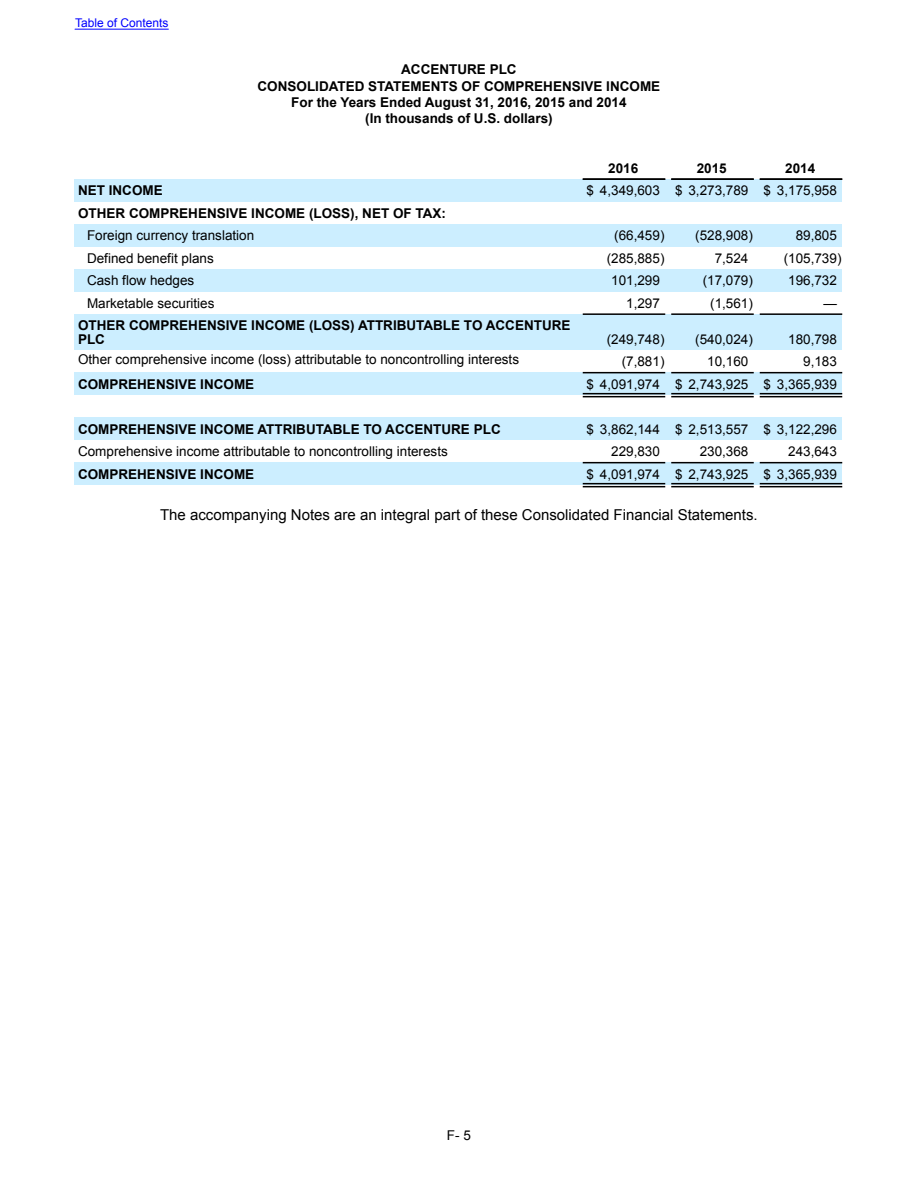
<style>
.page{position:relative;width:918px;height:1188px;background:#fff}
.page>*{position:absolute;margin:0;border:0;box-sizing:border-box;transform-origin:0 0}
.t1{font:15px "Arial";color:#000}
.t2{font:13.5px "Arial";color:#000}
.t3{font:700 13.5px/16.2px "Arial";color:#000;text-align:center}
.t4{font:12px "Arial";color:#00f}
</style>
<div class="page">
<hr style="left:75px;top:29px;width:93px;height:1px;background:#00f">
<div style="left:74px;top:179px;width:509px;height:23px;background:#cef"></div>
<div style="left:583px;top:179px;width:82px;height:23px;background:#cef"></div>
<div style="left:665px;top:179px;width:6px;height:23px;background:#cef"></div>
<div style="left:671px;top:179px;width:83px;height:23px;background:#cef"></div>
<div style="left:754px;top:179px;width:6px;height:23px;background:#cef"></div>
<div style="left:760px;top:179px;width:82px;height:23px;background:#cef"></div>
<div style="left:74px;top:224px;width:509px;height:23px;background:#cef"></div>
<div style="left:583px;top:224px;width:82px;height:23px;background:#cef"></div>
<div style="left:665px;top:224px;width:6px;height:23px;background:#cef"></div>
<div style="left:671px;top:224px;width:83px;height:23px;background:#cef"></div>
<div style="left:754px;top:224px;width:6px;height:23px;background:#cef"></div>
<div style="left:760px;top:224px;width:82px;height:23px;background:#cef"></div>
<div style="left:74px;top:269px;width:509px;height:23px;background:#cef"></div>
<div style="left:583px;top:269px;width:82px;height:23px;background:#cef"></div>
<div style="left:665px;top:269px;width:6px;height:23px;background:#cef"></div>
<div style="left:671px;top:269px;width:83px;height:23px;background:#cef"></div>
<div style="left:754px;top:269px;width:6px;height:23px;background:#cef"></div>
<div style="left:760px;top:269px;width:82px;height:23px;background:#cef"></div>
<div style="left:74px;top:314px;width:509px;height:36px;background:#cef"></div>
<div style="left:583px;top:314px;width:82px;height:36px;background:#cef"></div>
<div style="left:665px;top:314px;width:6px;height:36px;background:#cef"></div>
<div style="left:671px;top:314px;width:83px;height:36px;background:#cef"></div>
<div style="left:754px;top:314px;width:6px;height:36px;background:#cef"></div>
<div style="left:760px;top:314px;width:82px;height:36px;background:#cef"></div>
<div style="left:74px;top:373px;width:509px;height:22px;background:#cef"></div>
<div style="left:583px;top:373px;width:82px;height:22px;background:#cef"></div>
<div style="left:665px;top:373px;width:6px;height:22px;background:#cef"></div>
<div style="left:671px;top:373px;width:83px;height:22px;background:#cef"></div>
<div style="left:754px;top:373px;width:6px;height:22px;background:#cef"></div>
<div style="left:760px;top:373px;width:82px;height:22px;background:#cef"></div>
<div style="left:74px;top:418px;width:509px;height:22px;background:#cef"></div>
<div style="left:583px;top:418px;width:82px;height:22px;background:#cef"></div>
<div style="left:665px;top:418px;width:6px;height:22px;background:#cef"></div>
<div style="left:671px;top:418px;width:83px;height:22px;background:#cef"></div>
<div style="left:754px;top:418px;width:6px;height:22px;background:#cef"></div>
<div style="left:760px;top:418px;width:82px;height:22px;background:#cef"></div>
<div style="left:74px;top:463px;width:509px;height:22px;background:#cef"></div>
<div style="left:583px;top:463px;width:82px;height:22px;background:#cef"></div>
<div style="left:665px;top:463px;width:6px;height:22px;background:#cef"></div>
<div style="left:671px;top:463px;width:83px;height:22px;background:#cef"></div>
<div style="left:754px;top:463px;width:6px;height:22px;background:#cef"></div>
<div style="left:760px;top:463px;width:82px;height:22px;background:#cef"></div>
<hr style="left:583px;top:178px;width:82px;height:2px;background:#000">
<hr style="left:671px;top:178px;width:83px;height:2px;background:#000">
<hr style="left:760px;top:178px;width:82px;height:2px;background:#000">
<hr style="left:583px;top:313px;width:82px;height:2px;background:#000">
<hr style="left:671px;top:313px;width:83px;height:2px;background:#000">
<hr style="left:760px;top:313px;width:82px;height:2px;background:#000">
<hr style="left:583px;top:372px;width:82px;height:1px;background:#000">
<hr style="left:583px;top:393px;width:82px;height:1px;background:#000">
<hr style="left:583px;top:396px;width:82px;height:1px;background:#000">
<hr style="left:671px;top:372px;width:83px;height:1px;background:#000">
<hr style="left:671px;top:393px;width:83px;height:1px;background:#000">
<hr style="left:671px;top:396px;width:83px;height:1px;background:#000">
<hr style="left:760px;top:372px;width:82px;height:1px;background:#000">
<hr style="left:760px;top:393px;width:82px;height:1px;background:#000">
<hr style="left:760px;top:396px;width:82px;height:1px;background:#000">
<hr style="left:583px;top:462px;width:82px;height:1px;background:#000">
<hr style="left:583px;top:483px;width:82px;height:1px;background:#000">
<hr style="left:583px;top:486px;width:82px;height:1px;background:#000">
<hr style="left:671px;top:462px;width:83px;height:1px;background:#000">
<hr style="left:671px;top:483px;width:83px;height:1px;background:#000">
<hr style="left:671px;top:486px;width:83px;height:1px;background:#000">
<hr style="left:760px;top:462px;width:82px;height:1px;background:#000">
<hr style="left:760px;top:483px;width:82px;height:1px;background:#000">
<hr style="left:760px;top:486px;width:82px;height:1px;background:#000">
<p class="t4" style="left:75px;top:17px;width:95px">Table of Contents</p>
<p class="t3" style="left:258px;top:62px;width:404px">ACCENTURE PLC<br>CONSOLIDATED STATEMENTS OF COMPREHENSIVE INCOME For the Years Ended August 31, 2016, 2015 and 2014<br>(In thousands of U.S. dollars)</p>
<p class="t3" style="left:608px;top:160px;width:32px">2016</p>
<p class="t3" style="left:697px;top:160px;width:32px">2015</p>
<p class="t3" style="left:785px;top:160px;width:32px">2014</p>
<p class="t3" style="left:78px;top:182px;width:86px">NET INCOME</p>
<p class="t2" style="left:586px;top:183px;width:252px">$ 4,349,603 $ 3,273,789 $ 3,175,958</p>
<p class="t3" style="left:78px;top:205px;width:370px">OTHER COMPREHENSIVE INCOME (LOSS), NET OF TAX:</p>
<p class="t2" style="left:87px;top:228px;width:169px">Foreign currency translation</p>
<p class="t2" style="left:614px;top:228px;width:52px">(66,459)</p>
<p class="t2" style="left:695px;top:228px;width:59px">(528,908)</p>
<p class="t2" style="left:796px;top:228px;width:43px">89,805</p>
<p class="t2" style="left:87px;top:250px;width:128px">Defined benefit plans</p>
<p class="t2" style="left:607px;top:250px;width:59px">(285,885)</p>
<p class="t2" style="left:715px;top:250px;width:35px">7,524</p>
<p class="t2" style="left:784px;top:250px;width:59px">(105,739)</p>
<p class="t2" style="left:87px;top:273px;width:109px">Cash flow hedges</p>
<p class="t2" style="left:611px;top:273px;width:50px">101,299</p>
<p class="t2" style="left:703px;top:273px;width:52px">(17,079)</p>
<p class="t2" style="left:788px;top:273px;width:50px">196,732</p>
<p class="t2" style="left:87px;top:295px;width:129px">Marketable securities</p>
<p class="t2" style="left:626px;top:295px;width:35px">1,297</p>
<p class="t2" style="left:710px;top:295px;width:44px">(1,561)</p>
<p class="t2" style="left:824px;top:295px;width:15px">—</p>
<p class="t3" style="left:78px;top:319px;width:494px;line-height:13.5px;text-align:left">OTHER COMPREHENSIVE INCOME (LOSS) ATTRIBUTABLE TO ACCENTURE<br>PLC</p>
<p class="t2" style="left:607px;top:331px;width:59px">(249,748)</p>
<p class="t2" style="left:695px;top:331px;width:59px">(540,024)</p>
<p class="t2" style="left:788px;top:331px;width:50px">180,798</p>
<p class="t2" style="left:78px;top:352px;width:443px">Other comprehensive income (loss) attributable to noncontrolling interests</p>
<p class="t2" style="left:622px;top:354px;width:44px">(7,881)</p>
<p class="t2" style="left:707px;top:354px;width:43px">10,160</p>
<p class="t2" style="left:803px;top:354px;width:35px">9,183</p>
<p class="t3" style="left:78px;top:376px;width:178px">COMPREHENSIVE INCOME</p>
<p class="t2" style="left:586px;top:376px;width:252px">$ 4,091,974 $ 2,743,925 $ 3,365,939</p>
<p class="t3" style="left:78px;top:421px;width:424px">COMPREHENSIVE INCOME ATTRIBUTABLE TO ACCENTURE PLC</p>
<p class="t2" style="left:586px;top:421px;width:252px">$ 3,862,144 $ 2,513,557 $ 3,122,296</p>
<p class="t2" style="left:78px;top:444px;width:371px">Comprehensive income attributable to noncontrolling interests</p>
<p class="t2" style="left:611px;top:444px;width:50px">229,830</p>
<p class="t2" style="left:700px;top:444px;width:50px">230,368</p>
<p class="t2" style="left:788px;top:444px;width:50px">243,643</p>
<p class="t3" style="left:78px;top:466px;width:178px">COMPREHENSIVE INCOME</p>
<p class="t2" style="left:586px;top:466px;width:252px">$ 4,091,974 $ 2,743,925 $ 3,365,939</p>
<p class="t1" style="left:160px;top:507px;width:599px">The accompanying Notes are an integral part of these Consolidated Financial Statements.</p>
<p class="t2" style="left:447px;top:1128px;width:26px">F- 5</p>
</div>
